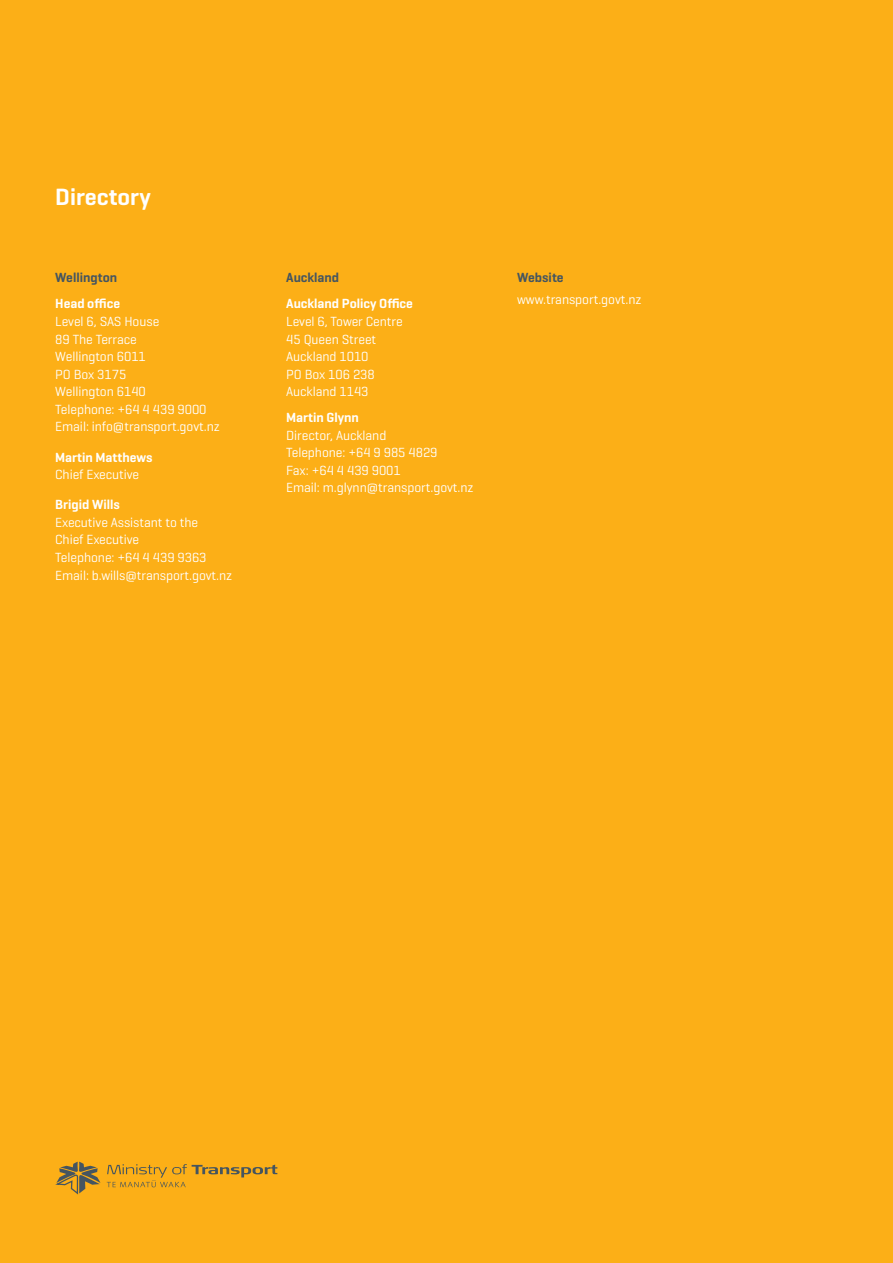
<style>
.page{position:relative;width:893px;height:1263px;background:#fcaf17}
.page>*{position:absolute;margin:0;border:0;box-sizing:border-box;transform-origin:0 0}
.t1{font:600 24px "Geogrotesque";color:#fff}
.t2{font:13.5px/17.5px "Geogrotesque";letter-spacing:-.005em;color:#fff}
.t3{font:600 13.5px "Geogrotesque";color:#fff}
.t4{font:600 13.5px "Geogrotesque";color:#455560}
</style>
<div class="page">
<svg style="left:55px;top:1162px;width:45px;height:33px"></svg>
<svg style="left:107px;top:1164px;width:170px;height:23px"></svg>
<h1 class="t1" style="left:55px;top:188px;width:97px">Directory</h1>
<p class="t4" style="left:55px;top:272px;width:63px">Wellington</p>
<p class="t3" style="left:55px;top:299px;width:66px">Head office</p>
<p class="t2" style="left:55px;top:313px;width:166px">Level 6, SAS House<br>89 The Terrace<br>Wellington 6011<br>PO Box 3175<br>Wellington 6140<br>Telephone: +64 4 439 9000<br>Email: info@transport.govt.nz</p>
<p class="t3" style="left:55px;top:452px;width:99px">Martin Matthews</p>
<p class="t2" style="left:55px;top:467px;width:85px">Chief Executive</p>
<p class="t3" style="left:55px;top:499px;width:66px">Brigid Wills</p>
<p class="t2" style="left:55px;top:514px;width:179px">Executive Assistant to the<br>Chief Executive<br>Telephone: +64 4 439 9363<br>Email: b.wills@transport.govt.nz</p>
<p class="t4" style="left:286px;top:272px;width:55px">Auckland</p>
<p class="t3" style="left:286px;top:299px;width:128px">Auckland Policy Office</p>
<p class="t2" style="left:286px;top:313px;width:118px">Level 6, Tower Centre<br>45 Queen Street<br>Auckland 1010<br>PO Box 106 238<br>Auckland 1143</p>
<p class="t3" style="left:286px;top:412px;width:74px">Martin Glynn</p>
<p class="t2" style="left:286px;top:427px;width:189px">Director, Auckland<br>Telephone: +64 9 985 4829<br>Fax: +64 4 439 9001<br>Email: m.glynn@transport.govt.nz</p>
<p class="t4" style="left:517px;top:272px;width:48px">Website</p>
<p class="t2" style="left:517px;top:292px;width:126px">www.transport.govt.nz</p>
</div>
